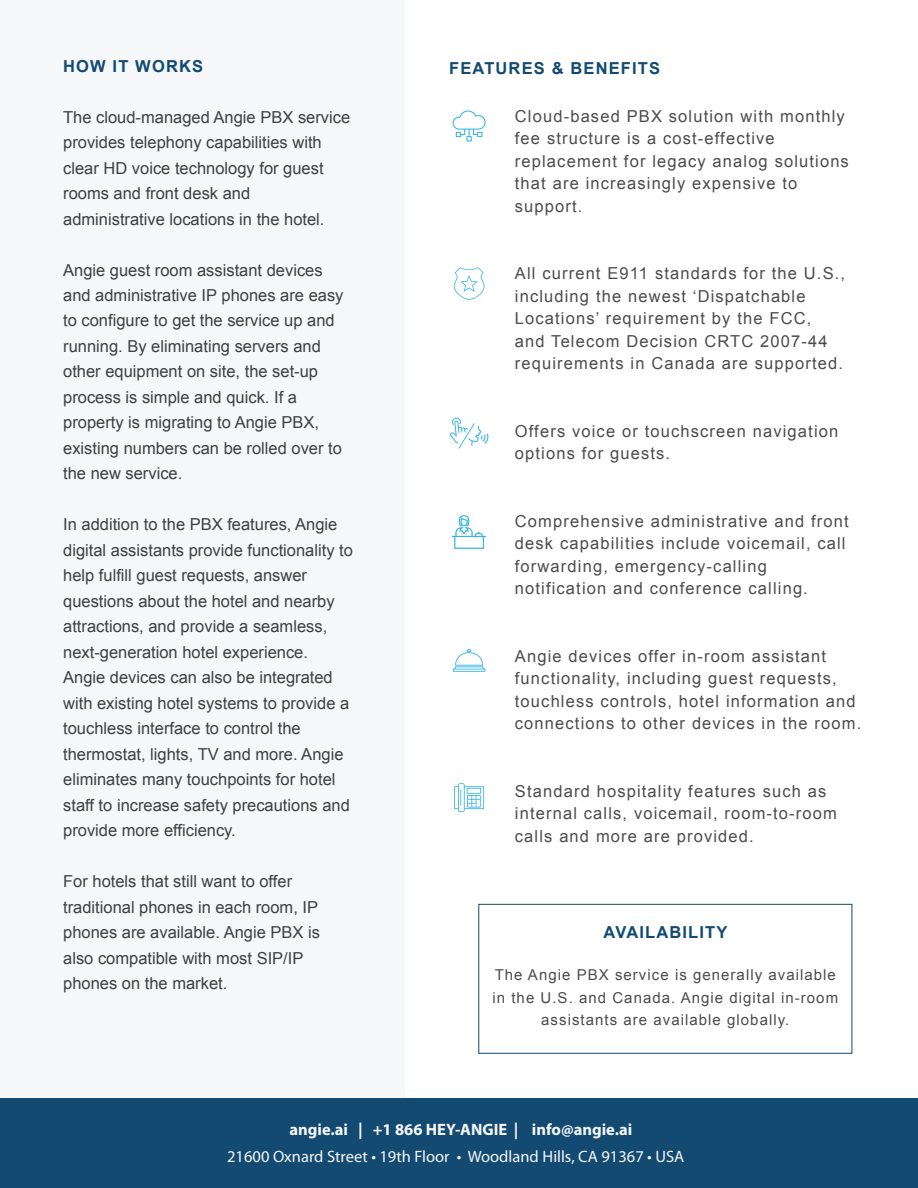
<style>
.page{position:relative;width:918px;height:1188px;background:#fff}
.page>*{position:absolute;margin:0;border:0;box-sizing:border-box;transform-origin:0 0}
.t1{font:16.5px/25.5px "Arial";color:#3f3f3f}
.t2{font:16.5px/22.5px "Arial";letter-spacing:.07em;color:#4b4c4c}
.t3{font:16.5px "Myriad Pro";color:#f5f7f9}
.t4{font:700 16.5px "Arial";letter-spacing:.07em;color:#124a71}
.t5{font:700 16.5px "Myriad Pro";color:#f5f7f9}
.t6{font:15px/22.5px "Arial";letter-spacing:.07em;color:#4b4c4c;text-align:center}
</style>
<div class="page">
<div style="left:0;top:0;width:404px;height:1113px;background:#f5f7f9"></div>
<div style="left:478px;top:904px;width:374px;height:150px;border:1px solid #124a71"></div>
<svg style="left:453px;top:110px;width:33px;height:31px"></svg>
<svg style="left:450px;top:417px;width:39px;height:32px"></svg>
<svg style="left:452px;top:515px;width:34px;height:34px"></svg>
<svg style="left:453px;top:649px;width:32px;height:23px"></svg>
<svg style="left:454px;top:783px;width:30px;height:29px"></svg>
<div style="left:0;top:1099px;width:918px;height:89px;background:#124a71"></div>
<svg style="left:454px;top:267px;width:31px;height:33px"></svg>
<p class="t4" style="left:63px;top:55px;width:141px">HOW IT WORKS</p>
<p class="t1" style="left:63px;top:104px;width:289px">The cloud-managed Angie PBX service provides telephony capabilities with clear HD voice technology for guest rooms and front desk and administrative locations in the hotel.</p>
<p class="t1" style="left:63px;top:257px;width:282px">Angie guest room assistant devices and administrative IP phones are easy to configure to get the service up and running. By eliminating servers and other equipment on site, the set-up process is simple and quick. If a property is migrating to Angie PBX, existing numbers can be rolled over to the new service.</p>
<p class="t1" style="left:63px;top:512px;width:291px">In addition to the PBX features, Angie digital assistants provide functionality to help fulfill guest requests, answer questions about the hotel and nearby attractions, and provide a seamless, next-generation hotel experience.<br>Angie devices can also be integrated with existing hotel systems to provide a touchless interface to control the thermostat, lights, TV and more. Angie eliminates many touchpoints for hotel staff to increase safety precautions and provide more efficiency.</p>
<p class="t1" style="left:63px;top:869px;width:258px">For hotels that still want to offer traditional phones in each room, IP phones are available. Angie PBX is also compatible with most SIP/IP phones on the market.</p>
<p class="t4" style="left:449px;top:57px;width:212px">FEATURES &amp; BENEFITS</p>
<p class="t2" style="left:515px;top:105px;width:335px">Cloud-based PBX solution with monthly fee structure is a cost-effective replacement for legacy analog solutions that are increasingly expensive to support.</p>
<p class="t2" style="left:515px;top:262px;width:332px">All current E911 standards for the U.S., including the newest ‘Dispatchable Locations’ requirement by the FCC, and Telecom Decision CRTC 2007-44 requirements in Canada are supported.</p>
<p class="t2" style="left:515px;top:420px;width:325px">Offers voice or touchscreen navigation options for guests.</p>
<p class="t2" style="left:515px;top:510px;width:335px">Comprehensive administrative and front desk capabilities include voicemail, call forwarding, emergency-calling notification and conference calling.</p>
<p class="t2" style="left:515px;top:645px;width:348px">Angie devices offer in-room assistant functionality, including guest requests, touchless controls, hotel information and connections to other devices in the room.</p>
<p class="t2" style="left:515px;top:780px;width:323px">Standard hospitality features such as internal calls, voicemail, room-to-room calls and more are provided.</p>
<p class="t4" style="left:604px;top:921px;width:125px">AVAILABILITY</p>
<p class="t6" style="left:492px;top:964px;width:347px">The Angie PBX service is generally available in the U.S. and Canada. Angie digital in-room assistants are available globally.</p>
<p class="t5" style="left:290px;top:1119px;width:344px">angie.ai | +1 866 HEY-ANGIE | info@angie.ai</p>
<p class="t3" style="left:227px;top:1147px;width:459px">21600 Oxnard Street • 19th Floor • Woodland Hills, CA 91367 • USA</p>
</div>
